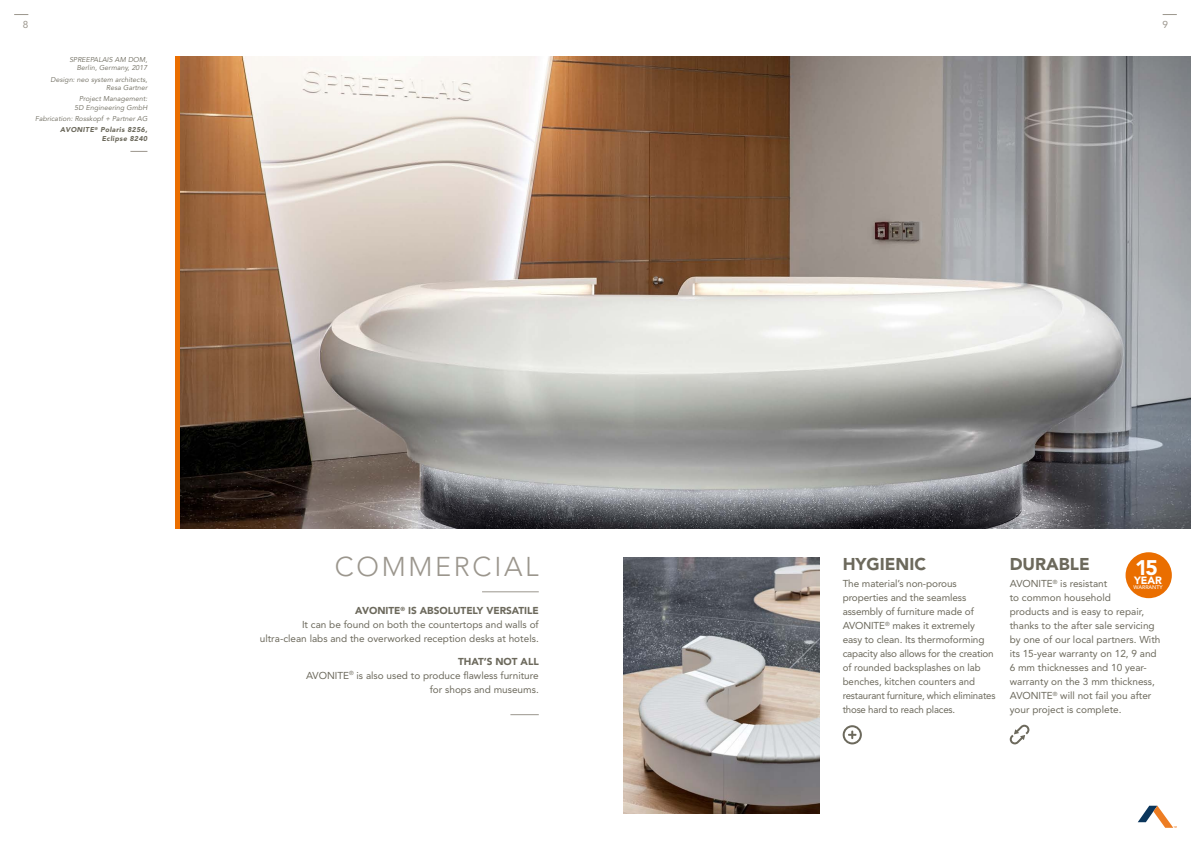
<style>
.page{position:relative;width:1191px;height:842px;background:#fff}
.page>*{position:absolute;margin:0;border:0;box-sizing:border-box;transform-origin:0 0}
.t1{font:300 27px "Avenir LT Std";letter-spacing:.1em;color:#9b968d}
.t2{font:900 17px "Avenir LT Std";color:#6c695c}
.t3{font:900 10.5px "Avenir LT Std";color:#fff}
.t4{font:10px/14px "Avenir LT Std";color:#6c695c;text-align:right}
.t5{font:10px "Avenir LT Std";color:#9b968d}
.t6{font:italic 7px/8.4px "Avenir LT Std";letter-spacing:.01em;color:#6c695c;text-align:right}
.t7{font:italic 900 7px "Avenir LT Std";letter-spacing:.05em;color:#6c695c}
.t8{font:500 5.2px "Avenir LT Std";color:#fff}
.s1{font-weight:900}
</style>
<div class="page">
<img style="left:180px;top:57px;width:1011px;height:472px">
<hr style="left:176px;top:57px;width:4px;height:472px;background:#ea6e00">
<img style="left:624px;top:557px;width:195px;height:257px">
<hr style="left:482px;top:591px;width:57px;height:1px;background:#9b968d">
<svg style="left:510px;top:714px;width:29px;height:1px"></svg>
<svg style="left:842px;top:725px;width:20px;height:19px"></svg>
<svg style="left:1009px;top:725px;width:20px;height:19px"></svg>
<svg style="left:130px;top:151px;width:17px;height:1px"></svg>
<div style="left:1125px;top:552px;width:46px;height:46px;background:#ea6e00;border-radius:50%"></div>
<svg style="left:1162px;top:14px;width:14px;height:1px"></svg>
<svg style="left:14px;top:14px;width:14px;height:1px"></svg>
<svg style="left:1137px;top:806px;width:39px;height:22px"></svg>
<p class="t5" style="left:23px;top:19px;width:7px">8</p>
<p class="t5" style="left:1162px;top:19px;width:7px">9</p>
<p class="t6" style="left:69px;top:56px;width:80px">SPREEPALAIS AM DOM,<br>Berlin, Germany, 2017</p>
<p class="t6" style="left:51px;top:75px;width:98px">Design: neo system architects,<br>Resa Gartner</p>
<p class="t6" style="left:75px;top:95px;width:74px">Project Management:<br>5D Engineering GmbH</p>
<p class="t6" style="left:35px;top:113px;width:114px;line-height:11.2px">Fabrication: Rosskopf + Partner AG<br><span class="s1">AVONITE</span><sup>®</sup> <span class="s1">Polaris 8256,</span></p>
<p class="t7" style="left:102px;top:134px;width:47px">Eclipse 8240</p>
<h1 class="t1" style="left:335px;top:551px;width:205px">COMMERCIAL</h1>
<p class="t4" style="left:260px;top:604px;width:280px"><span class="s1">AVONITE</span><sup>®</sup> <span class="s1">IS ABSOLUTELY VERSATILE<br></span>It can be found on both the countertops and walls of ultra-clean labs and the overworked reception desks at hotels.</p>
<p class="t4" style="left:306px;top:654px;width:234px"><span class="s1">THAT’S NOT ALL<br></span>AVONITE<sup>®</sup> is also used to produce flawless furniture for shops and museums.</p>
<h2 class="t2" style="left:842px;top:554px;width:85px">HYGIENIC</h2>
<p class="t4" style="left:842px;top:577px;width:154px;text-align:left">The material’s non-porous properties and the seamless assembly of furniture made of<br>AVONITE<sup>®</sup> makes it extremely easy to clean. Its thermoforming capacity also allows for the creation of rounded backsplashes on lab benches, kitchen counters and restaurant furniture, which eliminates those hard to reach places.</p>
<h2 class="t2" style="left:1009px;top:554px;width:81px">DURABLE</h2>
<p class="t4" style="left:1009px;top:577px;width:152px;text-align:left">AVONITE<sup>®</sup> is resistant<br>to common household<br>products and is easy to repair, thanks to the after sale servicing by one of our local partners. With its 15-year warranty on 12, 9 and<br>6 mm thicknesses and 10 year&shy;warranty on the 3 mm thickness,<br>AVONITE<sup>®</sup> will not fail you after your project is complete.</p>
<p class="t3" style="left:1134px;top:574px;width:30px"><sup>15</sup>YEAR</p>
<p class="t8" style="left:1133px;top:584px;width:31px">WARRANTY</p>
</div>
